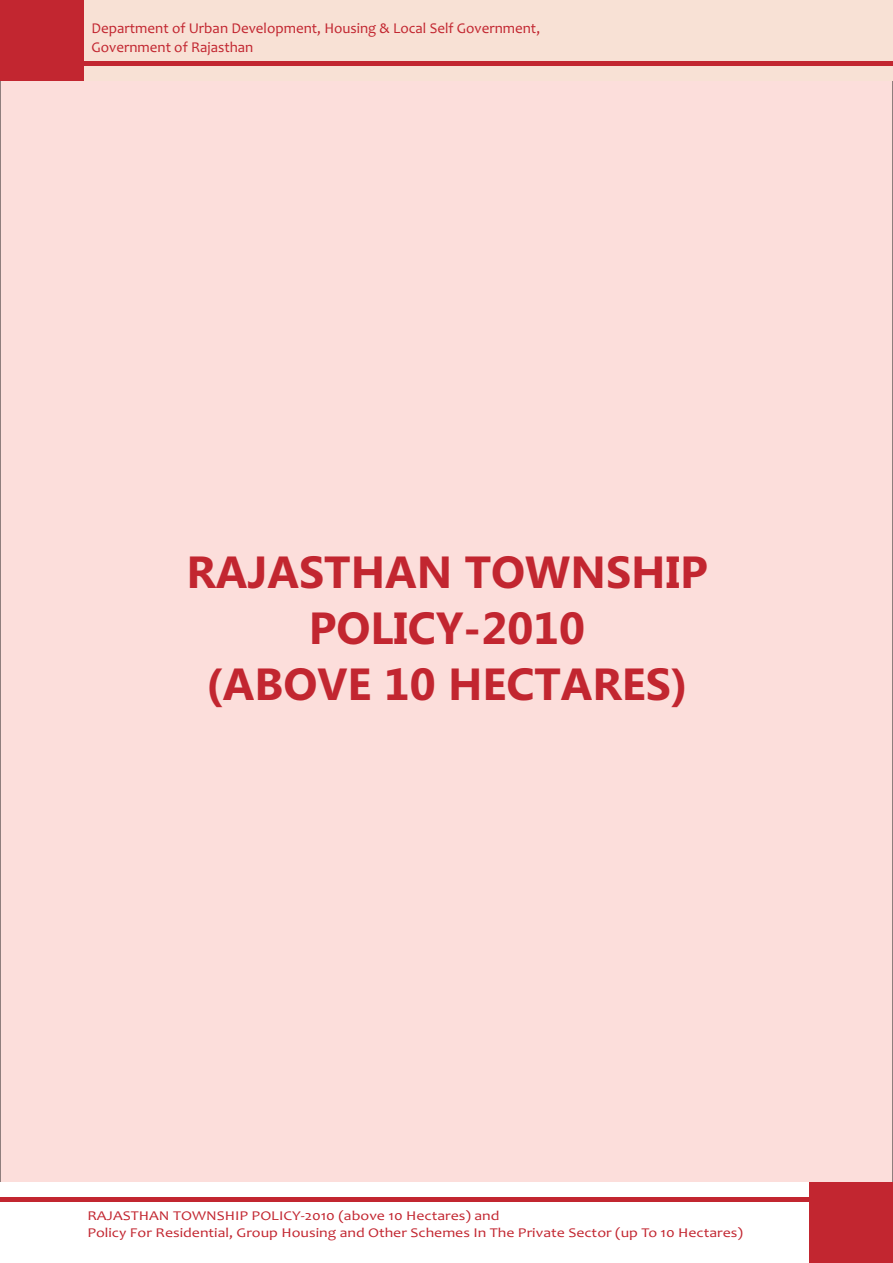
<style>
.page{position:relative;width:893px;height:1263px;background:#fcdedb}
.page>*{position:absolute;margin:0;border:0;box-sizing:border-box;transform-origin:0 0}
.t1{font:700 45px/56.1px "Ebrima";color:#c22630;text-align:center}
.t2{font:15px/18.3px "Candara";color:#c22630}
.t3{font:13.5px/16.5px "Candara";color:#c22630;scale:1.17 1}
</style>
<div class="page">
<div style="left:0;top:0;width:893px;height:80px;background:#f8e1d5"></div>
<div style="left:0;top:0;width:83px;height:80px;background:#c22630"></div>
<div style="left:0;top:61px;width:893px;height:5px;background:#c22630"></div>
<div style="left:0;top:1182px;width:893px;height:81px;background:#fff"></div>
<div style="left:810px;top:1182px;width:83px;height:81px;background:#c22630"></div>
<hr style="left:0;top:1197px;width:893px;height:4px;background:#c22630">
<p class="t2" style="left:92px;top:21px;width:450px">Department of Urban Development, Housing &amp; Local Self Government,<br>Government of Rajasthan</p>
<h1 class="t1" style="left:186px;top:548px;width:523px">RAJASTHAN TOWNSHIP<br>POLICY-2010<br>(ABOVE 10 HECTARES)</h1>
<p class="t3" style="left:87px;top:1209px;width:562px">RAJASTHAN TOWNSHIP POLICY-2010 (above 10 Hectares) and<br>Policy For Residential, Group Housing and Other Schemes In The Private Sector (up To 10 Hectares)</p>
</div>
